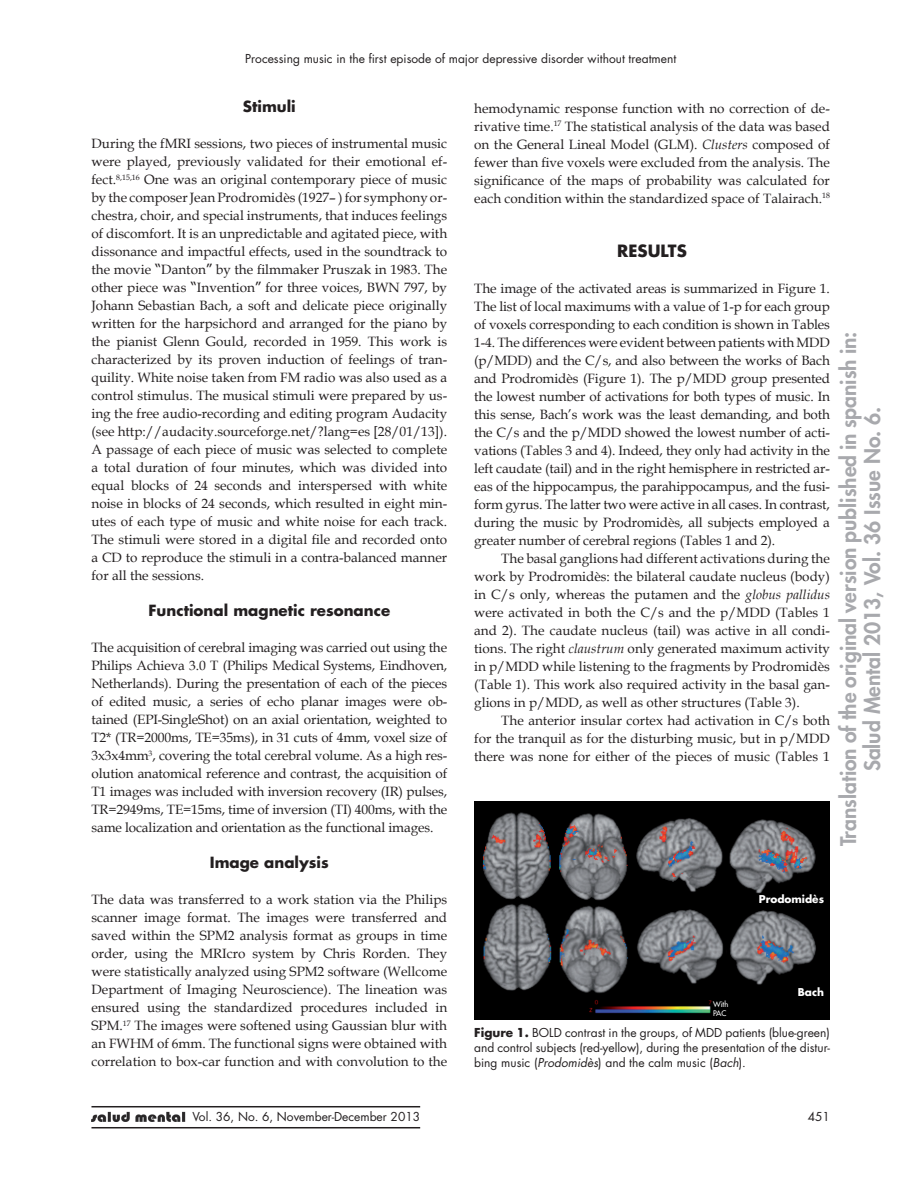
<style>
.page{position:relative;width:902px;height:1178px;background:#fff}
.page>*{position:absolute;margin:0;border:0;box-sizing:border-box;transform-origin:0 0}
.t1{font:800 21px/24px "Futura Std";color:#a8a9ad;text-align:center}
.t2{font:700 16.5px "Futura Std";color:#231f20}
.t3{font:700 15px "Futura Std";color:#231f20}
.t4{font:13.5px/18px "Book Antiqua";color:#231f20;text-align:justify}
.t5{font:12px/15px "Futura Std";color:#231f20;text-align:justify}
.t6{font:700 10.5px "Futura Std";color:#fff}
.t7{font:500 7.5px/9px "Futura Std";color:#fff}
.s1{font-family:"Verdana"}
.s2{font-style:italic}
.s3{font-weight:700}
</style>
<div class="page">
<hr style="left:91px;top:1106px;width:329px;height:1px;background:#231f20">
<hr style="left:91px;top:1127px;width:329px;height:1px;background:#231f20">
<img style="left:91px;top:1112px;width:95px;height:9px">
<img style="left:474px;top:801px;width:355px;height:218px">
<p class="t5" style="left:245px;top:52px;width:432px">Processing music in the first episode of major depressive disorder without treatment</p>
<p class="t3" style="left:243px;top:97px;width:54px">Stimuli</p>
<p class="t4" style="left:91px;top:134px;width:357px">During the fMRI sessions, two pieces of instrumental music were played, previously validated for their emotional ef&shy;fect.<sup>8,15,16</sup> One was an original contemporary piece of music by the composer Jean Prodromidès (1927– ) for symphony or&shy;chestra, choir, and special instruments, that induces feelings of discomfort. It is an unpredictable and agitated piece, with dissonance and impactful effects, used in the soundtrack to the movie <span class="s1">“</span>Danton<span class="s1">”</span> by the filmmaker Pruszak in 1983. The other piece was <span class="s1">“</span>Invention<span class="s1">”</span> for three voices, BWN 797, by Johann Sebastian Bach, a soft and delicate piece originally written for the harpsichord and arranged for the piano by the pianist Glenn Gould, recorded in 1959. This work is characterized by its proven induction of feelings of tran&shy;quility. White noise taken from FM radio was also used as a control stimulus. The musical stimuli were prepared by us&shy;ing the free audio-recording and editing program Audacity (see http://audacity.sourceforge.net/?lang=es [28/01/13]).<br>A passage of each piece of music was selected to complete a total duration of four minutes, which was divided into equal blocks of 24 seconds and interspersed with white noise in blocks of 24 seconds, which resulted in eight min&shy;utes of each type of music and white noise for each track.<br>The stimuli were stored in a digital file and recorded onto a CD to reproduce the stimuli in a contra-balanced manner for all the sessions.</p>
<p class="t3" style="left:148px;top:601px;width:243px">Functional magnetic resonance</p>
<p class="t4" style="left:91px;top:638px;width:357px">The acquisition of cerebral imaging was carried out using the Philips Achieva 3.0 T (Philips Medical Systems, Eindhoven, Netherlands). During the presentation of each of the pieces of edited music, a series of echo planar images were ob&shy;tained (EPI-SingleShot) on an axial orientation, weighted to T2* (TR=2000ms, TE=35ms), in 31 cuts of 4mm, voxel size of 3x3x4mm<sup>3</sup>, covering the total cerebral volume. As a high res&shy;olution anatomical reference and contrast, the acquisition of T1 images was included with inversion recovery (IR) pulses, TR=2949ms, TE=15ms, time of inversion (TI) 400ms, with the same localization and orientation as the functional images.</p>
<p class="t3" style="left:210px;top:853px;width:121px">Image analysis</p>
<p class="t4" style="left:91px;top:890px;width:357px">The data was transferred to a work station via the Philips scanner image format. The images were transferred and saved within the SPM2 analysis format as groups in time order, using the MRIcro system by Chris Rorden. They were statistically analyzed using SPM2 software (Wellcome Department of Imaging Neuroscience). The lineation was ensured using the standardized procedures included in SPM.<sup>17</sup> The images were softened using Gaussian blur with an FWHM of 6mm. The functional signs were obtained with correlation to box-car function and with convolution to the</p>
<p class="t4" style="left:474px;top:99px;width:357px">hemodynamic response function with no correction of de&shy;rivative time.<sup>17</sup> The statistical analysis of the data was based on the General Lineal Model (GLM). <span class="s2">Clusters</span> composed of fewer than five voxels were excluded from the analysis. The significance of the maps of probability was calculated for each condition within the standardized space of Talairach.<sup>18</sup></p>
<p class="t2" style="left:617px;top:240px;width:71px">RESULTS</p>
<p class="t4" style="left:474px;top:279px;width:357px">The image of the activated areas is summarized in Figure 1.<br>The list of local maximums with a value of 1-p for each group of voxels corresponding to each condition is shown in Tables 1-4. The differences were evident between patients with MDD (p/MDD) and the C/s, and also between the works of Bach and Prodromidès (Figure 1). The p/MDD group presented the lowest number of activations for both types of music. In this sense, Bach’s work was the least demanding, and both the C/s and the p/MDD showed the lowest number of acti&shy;vations (Tables 3 and 4). Indeed, they only had activity in the left caudate (tail) and in the right hemisphere in restricted ar&shy;eas of the hippocampus, the parahippocampus, and the fusi&shy;form gyrus. The latter two were active in all cases. In contrast, during the music by Prodromidès, all subjects employed a greater number of cerebral regions (Tables 1 and 2).</p>
<p class="t4" style="left:474px;top:549px;width:357px;text-indent:27px">The basal ganglions had different activations during the work by Prodromidès: the bilateral caudate nucleus (body) in C/s only, whereas the putamen and the <span class="s2">globus pallidus </span>were activated in both the C/s and the p/MDD (Tables 1 and 2). The caudate nucleus (tail) was active in all condi&shy;tions. The right <span class="s2">claustrum</span> only generated maximum activity in p/MDD while listening to the fragments by Prodromidès (Table 1). This work also required activity in the basal gan&shy;glions in p/MDD, as well as other structures (Table 3).</p>
<p class="t4" style="left:474px;top:711px;width:357px;text-indent:27px">The anterior insular cortex had activation in C/s both for the tranquil as for the disturbing music, but in p/MDD there was none for either of the pieces of music (Tables 1</p>
<h1 class="t1" style="left:836px;top:846px;width:516px;rotate:-90deg">Translation of the original version published in spanish in:<br>Salud Mental 2013, Vol. 36 Issue No. 6.</h1>
<p class="t6" style="left:758px;top:892px;width:67px">Prodomidès</p>
<p class="t7" style="left:713px;top:1000px;width:17px">With<br>PAC</p>
<p class="t6" style="left:797px;top:985px;width:28px">Bach</p>
<p class="t5" style="left:474px;top:1025px;width:357px"><span class="s3">Figure 1.</span> BOLD contrast in the groups, of MDD patients (blue-green) and control subjects (red-yellow), during the presentation of the distur&shy;bing music (<span class="s2">Prodomidès</span>) and the calm music (<span class="s2">Bach</span>).</p>
<p class="t5" style="left:192px;top:1109px;width:229px">Vol. 36, No. 6, November-December 2013</p>
<p class="t5" style="left:807px;top:1109px;width:24px">451</p>
</div>
